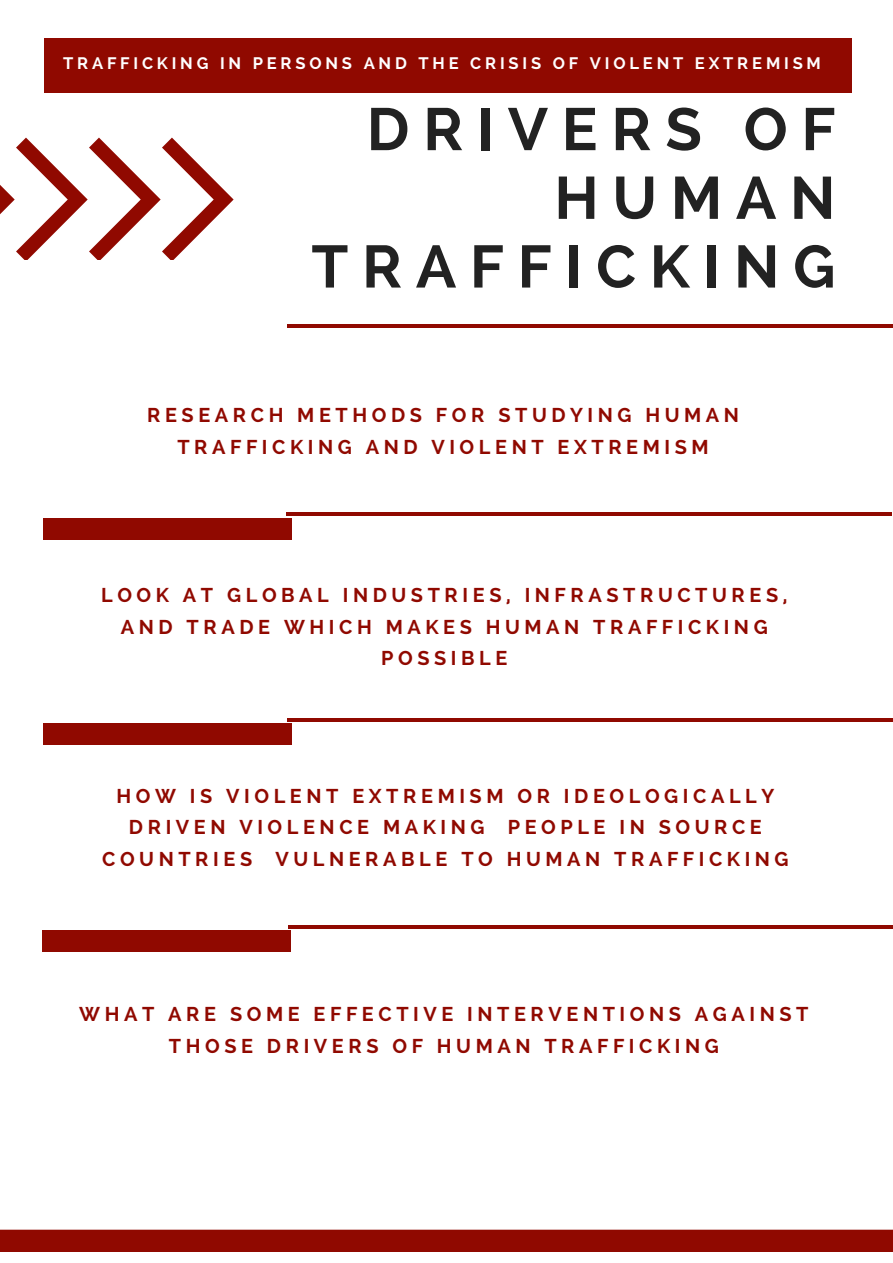
<style>
.page{position:relative;width:893px;height:1263px;background:#fff}
.page>*{position:absolute;margin:0;border:0;box-sizing:border-box;transform-origin:0 0}
.t1{font:700 59.55px/68.7px "Raleway";letter-spacing:.23em;color:#222;text-align:right}
.t2{font:700 19.8px/31.5px "Raleway";letter-spacing:.23em;color:#900900;text-align:center}
.t3{font:700 16.5px "Raleway";letter-spacing:.23em;color:#fff}
</style>
<div class="page">
<div style="left:44px;top:38px;width:807px;height:54px;background:#900900"></div>
<hr style="left:287px;top:324px;width:606px;height:4px;background:#900900">
<div style="left:43px;top:518px;width:249px;height:21px;background:#900900"></div>
<hr style="left:286px;top:512px;width:606px;height:4px;background:#900900">
<div style="left:43px;top:723px;width:249px;height:21px;background:#900900"></div>
<hr style="left:288px;top:926px;width:605px;height:3px;background:#900900">
<div style="left:0;top:1230px;width:893px;height:22px;background:#900900"></div>
<svg style="left:0;top:138px;width:233px;height:121px"></svg>
<div style="left:42px;top:930px;width:248px;height:21px;background:#900900"></div>
<hr style="left:287px;top:718px;width:606px;height:4px;background:#900900">
<p class="t3" style="left:63px;top:54px;width:759px">TRAFFICKING IN PERSONS AND THE CRISIS OF VIOLENT EXTREMISM</p>
<h1 class="t1" style="left:311px;top:95px;width:525px">DRIVERS OF<br>HUMAN<br>TRAFFICKING</h1>
<p class="t2" style="left:147px;top:399px;width:593px">RESEARCH METHODS FOR STUDYING HUMAN<br>TRAFFICKING AND VIOLENT EXTREMISM</p>
<p class="t2" style="left:101px;top:580px;width:688px">LOOK AT GLOBAL INDUSTRIES, INFRASTRUCTURES,<br>AND TRADE WHICH MAKES HUMAN TRAFFICKING<br>POSSIBLE</p>
<p class="t2" style="left:102px;top:780px;width:688px">HOW IS VIOLENT EXTREMISM OR IDEOLOGICALLY<br>DRIVEN VIOLENCE MAKING PEOPLE IN SOURCE<br>COUNTRIES VULNERABLE TO HUMAN TRAFFICKING</p>
<p class="t2" style="left:79px;top:998px;width:731px">WHAT ARE SOME EFFECTIVE INTERVENTIONS AGAINST<br>THOSE DRIVERS OF HUMAN TRAFFICKING</p>
</div>
